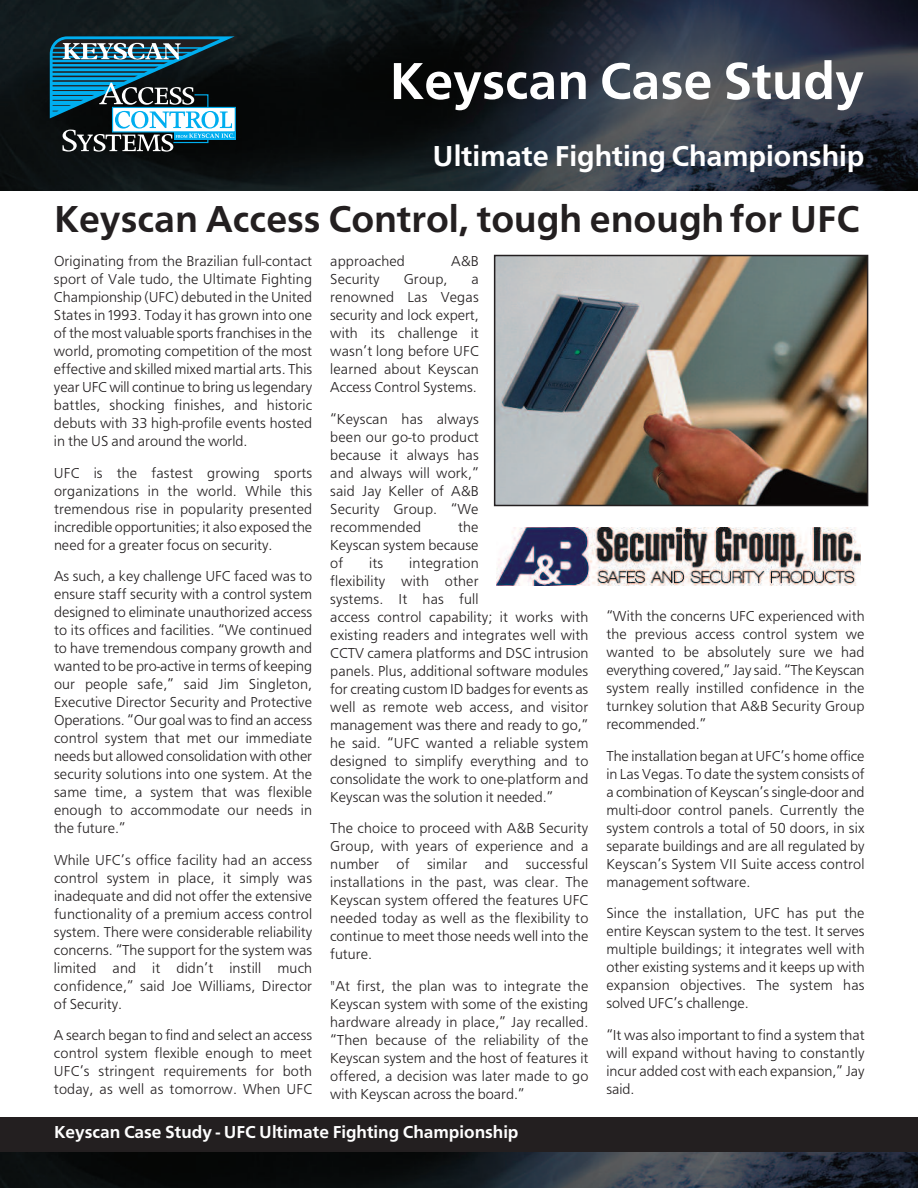
<style>
.page{position:relative;width:918px;height:1188px;background:#fff}
.page>*{position:absolute;margin:0;border:0;box-sizing:border-box;transform-origin:0 0}
.t1{font:54px "Frutiger Bld";color:#fff}
.t2{font:39px "Frutiger Bld";color:#231f20}
.t3{font:30px "Frutiger Bld";color:#fff}
.t4{font:18px "Frutiger Bld";color:#fff}
.t5{font:15px/18px "Frutiger";letter-spacing:.01em;color:#231f20;text-align:justify}
</style>
<div class="page">
<img style="left:0;top:1152px;width:918px;height:36px">
<div style="left:0;top:1118px;width:918px;height:34px;background:#231f20"></div>
<img style="left:0;top:0;width:918px;height:191px">
<div style="left:175px;top:132px;width:61px;height:8px;background:#00aeef"></div>
<svg style="left:50px;top:36px;width:185px;height:116px"></svg>
<img style="left:497px;top:258px;width:368px;height:245px">
<div style="left:494px;top:255px;width:374px;height:251px;border:2px solid #231f20"></div>
<img style="left:497px;top:527px;width:364px;height:59px">
<h1 class="t1" style="left:390px;top:60px;width:476px">Keyscan Case Study</h1>
<h3 class="t3" style="left:433px;top:145px;width:434px">Ultimate Fighting Championship</h3>
<h2 class="t2" style="left:54px;top:204px;width:807px">Keyscan Access Control, tough enough for UFC</h2>
<p class="t5" style="left:54px;top:253px;width:260px">Originating from the Brazilian full-contact sport of Vale tudo, the Ultimate Fighting Championship (UFC) debuted in the United States in 1993. Today it has grown into one of the most valuable sports franchises in the world, promoting competition of the most effective and skilled mixed martial arts. This year UFC will continue to bring us legendary battles, shocking finishes, and historic debuts with 33 high-profile events hosted in the US and around the world.</p>
<p class="t5" style="left:54px;top:465px;width:260px">UFC is the fastest growing sports organizations in the world. While this tremendous rise in popularity presented incredible opportunities; it also exposed the need for a greater focus on security.</p>
<p class="t5" style="left:54px;top:568px;width:260px">As such, a key challenge UFC faced was to ensure staff security with a control system designed to eliminate unauthorized access to its offices and facilities. “We continued to have tremendous company growth and wanted to be pro-active in terms of keeping our people safe,” said Jim Singleton, Executive Director Security and Protective Operations. “Our goal was to find an access control system that met our immediate needs but allowed consolidation with other security solutions into one system. At the same time, a system that was flexible enough to accommodate our needs in the future.”</p>
<p class="t5" style="left:54px;top:852px;width:260px">While UFC’s office facility had an access control system in place, it simply was inadequate and did not offer the extensive functionality of a premium access control system. There were considerable reliability concerns. “The support for the system was limited and it didn’t instill much confidence,” said Joe Williams, Director of Security.</p>
<p class="t5" style="left:54px;top:1027px;width:260px">A search began to find and select an access control system flexible enough to meet UFC’s stringent requirements for both today, as well as tomorrow. When UFC</p>
<p class="t5" style="left:330px;top:253px;width:76px">approached</p>
<p class="t5" style="left:451px;top:253px;width:29px">A&amp;B</p>
<p class="t5" style="left:330px;top:271px;width:51px">Security</p>
<p class="t5" style="left:404px;top:271px;width:45px">Group,</p>
<p class="t5" style="left:330px;top:271px;width:150px;text-indent:141px">a renowned Las Vegas security and lock expert, with its challenge it wasn’t long before UFC learned about Keyscan Access Control Systems.</p>
<p class="t5" style="left:330px;top:411px;width:150px">“Keyscan has always been our go-to product because it always has and always will work,” said Jay Keller of A&amp;B Security Group. “We recommended</p>
<p class="t5" style="left:330px;top:519px;width:150px;text-indent:128px">the Keyscan system because of</p>
<p class="t5" style="left:330px;top:555px;width:260px;text-align:left;text-indent:79px">integration<br>flexibility with other<br>systems. It has full<br>access control capability; it works with existing readers and integrates well with CCTV camera platforms and DSC intrusion panels. Plus, additional software modules for creating custom ID badges for events as well as remote web access, and visitor management was there and ready to go,” he said. “UFC wanted a reliable system designed to simplify everything and to consolidate the work to one-platform and Keyscan was the solution it needed.”</p>
<p class="t5" style="left:330px;top:820px;width:260px">The choice to proceed with A&amp;B Security Group, with years of experience and a number of similar and successful installations in the past, was clear. The Keyscan system offered the features UFC needed today as well as the flexibility to continue to meet those needs well into the future.</p>
<p class="t5" style="left:330px;top:978px;width:260px">"At first, the plan was to integrate the Keyscan system with some of the existing hardware already in place,” Jay recalled. “Then because of the reliability of the Keyscan system and the host of features it offered, a decision was later made to go with Keyscan across the board.”</p>
<p class="t5" style="left:369px;top:555px;width:16px">its</p>
<p class="t4" style="left:54px;top:1125px;width:466px">Keyscan Case Study - UFC Ultimate Fighting Championship</p>
<p class="t5" style="left:606px;top:608px;width:260px">“With the concerns UFC experienced with the previous access control system we wanted to be absolutely sure we had everything covered,” Jay said. “The Keyscan system really instilled confidence in the turnkey solution that A&amp;B Security Group recommended.”</p>
<p class="t5" style="left:606px;top:748px;width:260px">The installation began at UFC’s home office in Las Vegas. To date the system consists of a combination of Keyscan’s single-door and multi-door control panels. Currently the system controls a total of 50 doors, in six separate buildings and are all regulated by Keyscan’s System VII Suite access control management software.</p>
<p class="t5" style="left:606px;top:905px;width:260px">Since the installation, UFC has put the entire Keyscan system to the test. It serves multiple buildings; it integrates well with other existing systems and it keeps up with expansion objectives. The system has solved UFC’s challenge.</p>
<p class="t5" style="left:606px;top:1027px;width:260px">“It was also important to find a system that will expand without having to constantly incur added cost with each expansion,” Jay said.</p>
</div>
